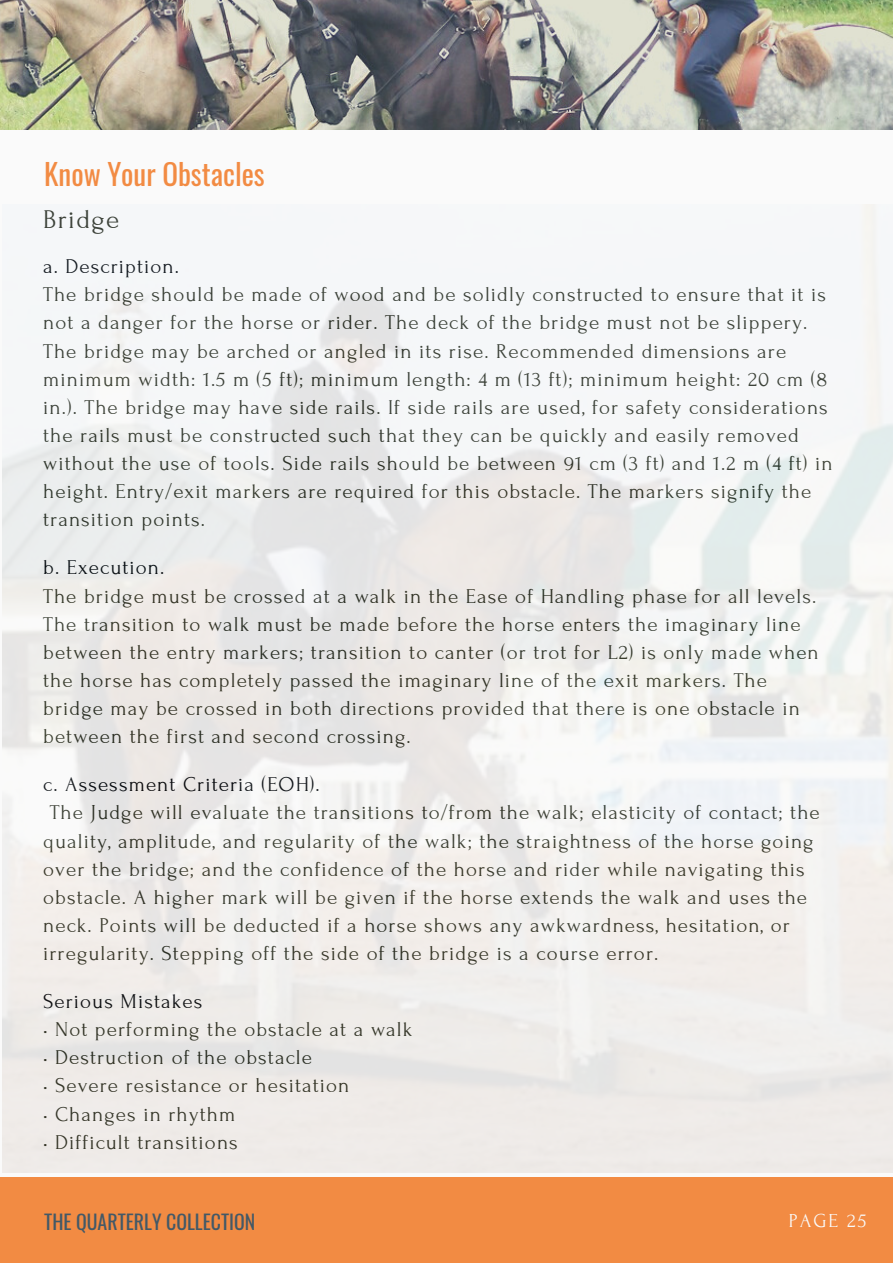
<style>
.page{position:relative;width:893px;height:1264px;background:#fff}
.page>*{position:absolute;margin:0;border:0;box-sizing:border-box;transform-origin:0 0}
.t1{font:28.95px "Oswald";color:#f28b43}
.t2{font:27px "Forum";letter-spacing:.05em;color:#2d3226}
.t3{font:21px/28px "Forum";letter-spacing:.05em;color:#2d3226}
.t4{font:21px "Forum";letter-spacing:.05em;color:#03080d}
.t5{font:19.8px "Oswald";color:#435967}
.t6{font:19.8px "Forum";letter-spacing:.1em;color:#fafafa}
</style>
<div class="page">
<div style="left:0;top:0;width:892px;height:1262px;background:linear-gradient(to right,#efeeed,#f2f2f2)"></div>
<div style="left:0;top:1176px;width:892px;height:86px;background:#f28b43"></div>
<img style="left:0;top:0;width:892px;height:129px">
<p class="t1" style="left:44px;top:151px;width:222px">Know Your Obstacles</p>
<p class="t2" style="left:43px;top:205px;width:78px">Bridge</p>
<p class="t4" style="left:43px;top:255px;width:137px">a. Description.</p>
<p class="t3" style="left:43px;top:281px;width:790px">The bridge should be made of wood and be solidly constructed to ensure that it is not a danger for the horse or rider. The deck of the bridge must not be slippery.<br>The bridge may be arched or angled in its rise. Recommended dimensions are minimum width: 1.5 m (5 ft); minimum length: 4 m (13 ft); minimum height: 20 cm (8 in.). The bridge may have side rails. If side rails are used, for safety considerations the rails must be constructed such that they can be quickly and easily removed without the use of tools. Side rails should be between 91 cm (3 ft) and 1.2 m (4 ft) in height. Entry/exit markers are required for this obstacle. The markers signify the transition points.</p>
<p class="t4" style="left:43px;top:556px;width:123px">b. Execution.</p>
<p class="t3" style="left:43px;top:582px;width:777px">The bridge must be crossed at a walk in the Ease of Handling phase for all levels.<br>The transition to walk must be made before the horse enters the imaginary line between the entry markers; transition to canter (or trot for L2) is only made when the horse has completely passed the imaginary line of the exit markers. The bridge may be crossed in both directions provided that there is one obstacle in between the first and second crossing.</p>
<p class="t4" style="left:43px;top:773px;width:278px">c. Assessment Criteria (EOH).</p>
<p class="t3" style="left:43px;top:799px;width:778px;text-indent:7px">The Judge will evaluate the transitions to/from the walk; elasticity of contact; the quality, amplitude, and regularity of the walk; the straightness of the horse going over the bridge; and the confidence of the horse and rider while navigating this obstacle. A higher mark will be given if the horse extends the walk and uses the neck. Points will be deducted if a horse shows any awkwardness, hesitation, or irregularity. Stepping off the side of the bridge is a course error.</p>
<p class="t4" style="left:43px;top:990px;width:161px">Serious Mistakes</p>
<p class="t3" style="left:43px;top:1015px;width:371px">• Not performing the obstacle at a walk</p>
<p class="t3" style="left:43px;top:1043px;width:270px">• Destruction of the obstacle</p>
<p class="t3" style="left:43px;top:1072px;width:308px">• Severe resistance or hesitation</p>
<p class="t3" style="left:43px;top:1100px;width:194px">• Changes in rhythm</p>
<p class="t3" style="left:43px;top:1128px;width:196px">• Difficult transitions</p>
<p class="t5" style="left:44px;top:1205px;width:212px">THE QUARTERLY COLLECTION</p>
<p class="t6" style="left:788px;top:1209px;width:79px">PAGE 25</p>
</div>
